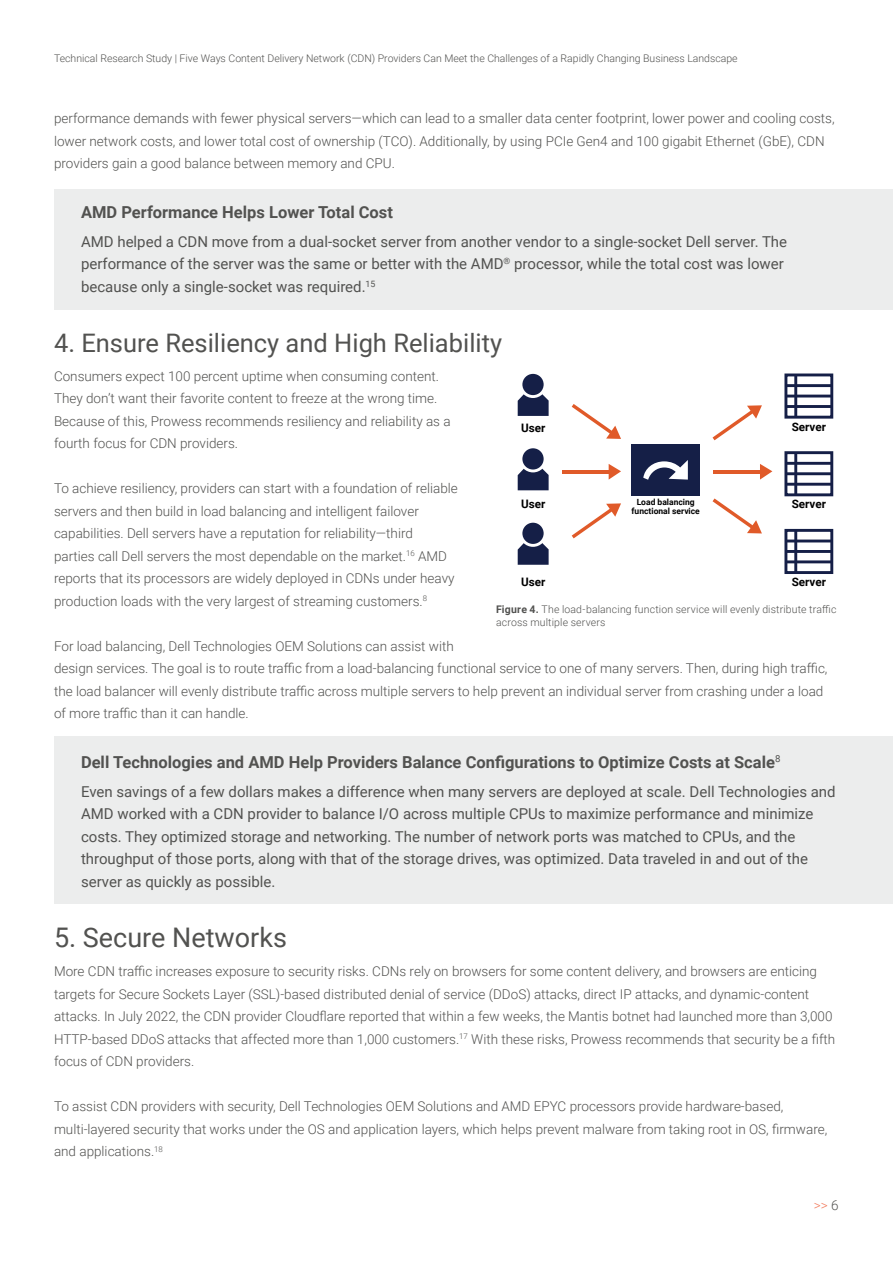
<style>
.page{position:relative;width:893px;height:1263px;background:#fff}
.page>*{position:absolute;margin:0;border:0;box-sizing:border-box;transform-origin:0 0}
.Prowess_H1{font:27px "Roboto";color:#525250}
.Prowess_H1-2{font:25.5px "Roboto";color:#525250}
.Prowess_Callout{font:700 16.5px "Roboto";color:#525250}
.Prowess_Callout-2{font:15px/22.5px "Roboto";color:#525250}
.Prowess_Body{font:300 13.5px/22.5px "Roboto";color:#525250}
.t1{font:300 13.5px "Roboto";color:#f27c5e}
.t2{font:700 11.7px "Roboto";color:#000}
.Body_Copy{font:300 10.5px/13.5px "Roboto";color:#525250}
.t3{font:700 8.55px/9.3px "Roboto";color:#000;text-align:center}
.s1{font-weight:700}
.s2{color:#525250}
</style>
<div class="page">
<div style="left:784px;top:373px;width:49px;height:46px;border:3px solid #151f47"></div>
<hr style="left:794px;top:375px;width:3px;height:42px;background:#151f47">
<hr style="left:786px;top:384px;width:46px;height:3px;background:#151f47">
<hr style="left:786px;top:395px;width:46px;height:2px;background:#151f47">
<hr style="left:786px;top:405px;width:46px;height:3px;background:#151f47">
<div style="left:784px;top:451px;width:49px;height:45px;border:3px solid #151f47"></div>
<hr style="left:794px;top:453px;width:3px;height:42px;background:#151f47">
<hr style="left:786px;top:462px;width:46px;height:3px;background:#151f47">
<hr style="left:786px;top:472px;width:46px;height:3px;background:#151f47">
<hr style="left:786px;top:483px;width:46px;height:3px;background:#151f47">
<div style="left:784px;top:529px;width:49px;height:45px;border:3px solid #151f47"></div>
<hr style="left:794px;top:530px;width:3px;height:42px;background:#151f47">
<hr style="left:786px;top:539px;width:46px;height:3px;background:#151f47">
<hr style="left:786px;top:550px;width:46px;height:3px;background:#151f47">
<hr style="left:786px;top:560px;width:46px;height:3px;background:#151f47">
<div style="left:631px;top:444px;width:69px;height:51px;background:#151f47"></div>
<svg style="left:518px;top:373px;width:31px;height:43px"></svg>
<div style="left:522px;top:374px;width:22px;height:21px;background:#151f47;border-radius:50%"></div>
<svg style="left:518px;top:468px;width:31px;height:22px"></svg>
<div style="left:519px;top:445px;width:27px;height:27px;border:6px solid #fff;border-radius:50%"></div>
<div style="left:522px;top:448px;width:22px;height:21px;background:#151f47;border-radius:50%"></div>
<svg style="left:518px;top:543px;width:31px;height:22px"></svg>
<div style="left:519px;top:520px;width:27px;height:27px;border:6px solid #fff;border-radius:50%"></div>
<div style="left:522px;top:523px;width:22px;height:21px;background:#151f47;border-radius:50%"></div>
<svg style="left:609px;top:464px;width:12px;height:16px"></svg>
<hr style="left:562px;top:470px;width:49px;height:3px;background:#e05a29">
<svg style="left:572px;top:404px;width:49px;height:35px"></svg>
<svg style="left:713px;top:498px;width:49px;height:35px"></svg>
<svg style="left:572px;top:503px;width:49px;height:35px"></svg>
<svg style="left:713px;top:405px;width:49px;height:35px"></svg>
<svg style="left:760px;top:464px;width:12px;height:16px"></svg>
<hr style="left:713px;top:470px;width:49px;height:3px;background:#e05a29">
<svg style="left:643px;top:460px;width:45px;height:20px"></svg>
<div style="left:54px;top:736px;width:839px;height:168px;background:#eceded"></div>
<div style="left:54px;top:189px;width:839px;height:121px;background:#eceded"></div>
<p class="Body_Copy" style="left:54px;top:51px;width:685px">Technical Research Study | Five Ways Content Delivery Network (CDN) Providers Can Meet the Challenges of a Rapidly Changing Business Landscape</p>
<p class="Prowess_Body" style="left:54px;top:107px;width:782px">performance demands with fewer physical servers—which can lead to a smaller data center footprint, lower power and cooling costs, lower network costs, and lower total cost of ownership (TCO). Additionally, by using PCIe Gen4 and 100 gigabit Ethernet (GbE), CDN providers gain a good balance between memory and CPU.</p>
<p class="Prowess_Callout" style="left:81px;top:200px;width:314px">AMD Performance Helps Lower Total Cost</p>
<p class="Prowess_Callout-2" style="left:81px;top:230px;width:708px">AMD helped a CDN move from a dual-socket server from another vendor to a single-socket Dell server. The performance of the server was the same or better with the AMD<sup>®</sup> processor, while the total cost was lower because only a single-socket was required.<sup>15</sup></p>
<p class="Prowess_H1-2" style="left:54px;top:325px;width:450px">4. Ensure Resiliency and High Reliability</p>
<p class="Prowess_Body" style="left:54px;top:364px;width:398px">Consumers expect 100 percent uptime when consuming content.<br>They don’t want their favorite content to freeze at the wrong time.<br>Because of this, Prowess recommends resiliency and reliability as a fourth focus for CDN providers.</p>
<p class="Prowess_Body" style="left:54px;top:477px;width:405px">To achieve resiliency, providers can start with a foundation of reliable servers and then build in load balancing and intelligent failover capabilities. Dell servers have a reputation for reliability—third<br>parties call Dell servers the most dependable on the market.<sup>16</sup> AMD reports that its processors are widely deployed in CDNs under heavy production loads with the very largest of streaming customers.<sup>8</sup></p>
<p class="Prowess_Body" style="left:54px;top:634px;width:775px">For load balancing, Dell Technologies OEM Solutions can assist with<br>design services. The goal is to route traffic from a load-balancing functional service to one of many servers. Then, during high traffic, the load balancer will evenly distribute traffic across multiple servers to help prevent an individual server from crashing under a load of more traffic than it can handle.</p>
<p class="t2" style="left:521px;top:419px;width:26px">User</p>
<p class="t2" style="left:792px;top:418px;width:36px">Server</p>
<p class="t3" style="left:632px;top:496px;width:70px">Load balancing functional service</p>
<p class="t2" style="left:792px;top:496px;width:36px">Server</p>
<p class="t2" style="left:521px;top:496px;width:26px">User</p>
<p class="t2" style="left:792px;top:573px;width:36px">Server</p>
<p class="t2" style="left:521px;top:573px;width:26px">User</p>
<p class="Body_Copy" style="left:496px;top:602px;width:342px"><span class="s1">Figure 4.</span> The load-balancing function service will evenly distribute traffic across multiple servers</p>
<p class="Prowess_Callout" style="left:81px;top:750px;width:701px">Dell Technologies and AMD Help Providers Balance Configurations to Optimize Costs at Scale<sup>8</sup></p>
<p class="Prowess_Callout-2" style="left:81px;top:780px;width:756px">Even savings of a few dollars makes a difference when many servers are deployed at scale. Dell Technologies and AMD worked with a CDN provider to balance I/O across multiple CPUs to maximize performance and minimize costs. They optimized storage and networking. The number of network ports was matched to CPUs, and the throughput of those ports, along with that of the storage drives, was optimized. Data traveled in and out of the server as quickly as possible.</p>
<p class="Prowess_H1" style="left:54px;top:918px;width:234px">5. Secure Networks</p>
<p class="Prowess_Body" style="left:54px;top:960px;width:783px">More CDN traffic increases exposure to security risks. CDNs rely on browsers for some content delivery, and browsers are enticing targets for Secure Sockets Layer (SSL)-based distributed denial of service (DDoS) attacks, direct IP attacks, and dynamic-content attacks. In July 2022, the CDN provider Cloudflare reported that within a few weeks, the Mantis botnet had launched more than 3,000<br>HTTP-based DDoS attacks that affected more than 1,000 customers.<sup>17</sup> With these risks, Prowess recommends that security be a fifth focus of CDN providers.</p>
<p class="Prowess_Body" style="left:54px;top:1095px;width:731px">To assist CDN providers with security, Dell Technologies OEM Solutions and AMD EPYC processors provide hardware-based,</p>
<p class="Prowess_Body" style="left:54px;top:1117px;width:775px">multi-layered security that works under the OS and application layers, which helps prevent malware from taking root in OS, firmware, and applications.<sup>18</sup></p>
<p class="t1" style="left:814px;top:1196px;width:26px">&gt;&gt; <span class="s2">6</span></p>
</div>
